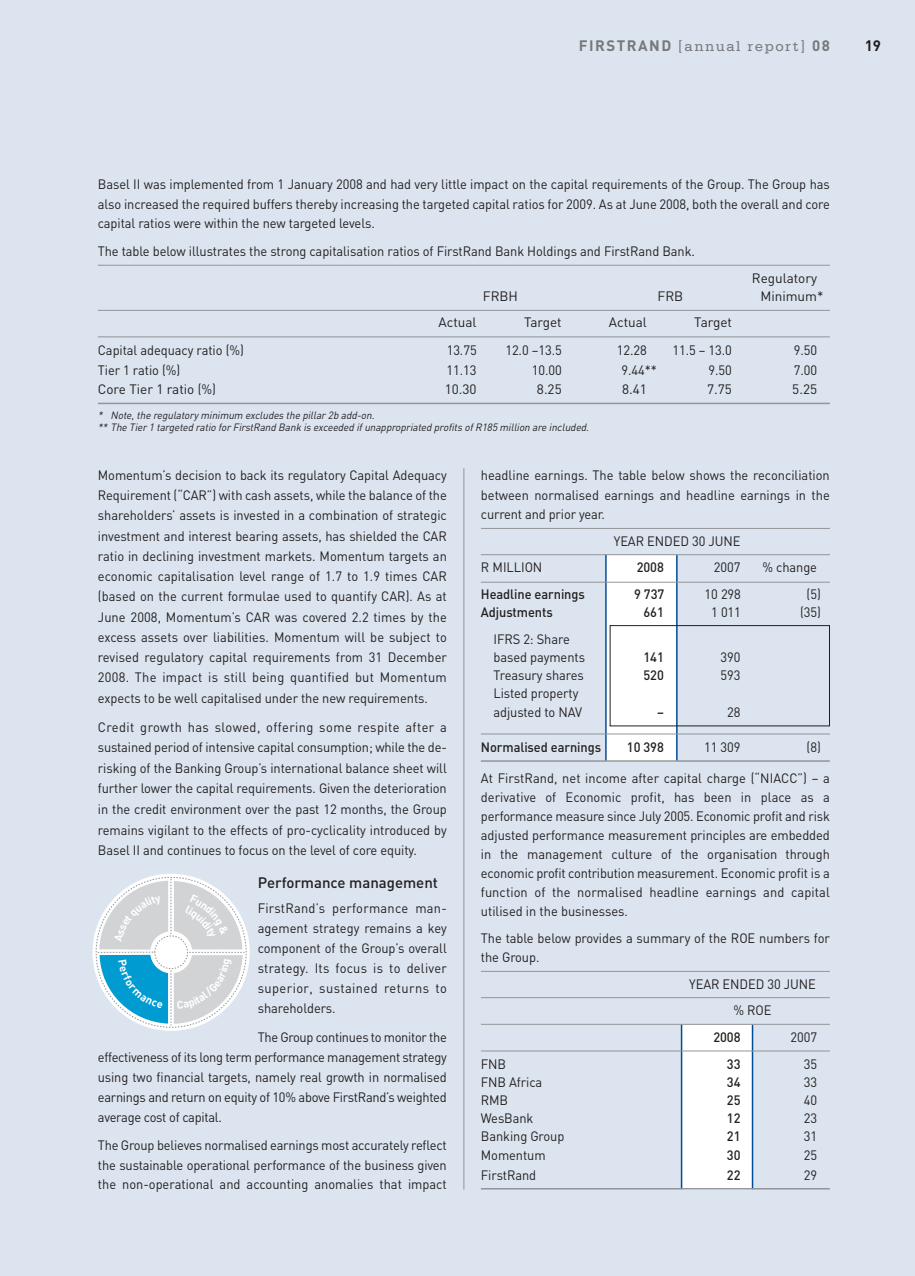
<style>
.page{position:relative;width:915px;height:1276px;background:#fff}
.page>*{position:absolute;margin:0;border:0;box-sizing:border-box;transform-origin:0 0}
.t1{font:15px "Serifa";letter-spacing:.1em;color:#77787b}
.t2{font:500 15px "DIN";color:#231f20}
.t3{font:700 15px "DIN";color:#231f20}
.t4{font:13.5px/20.2px "DIN";letter-spacing:-.005em;color:#231f20;text-align:justify;scale:.95 1}
.t5{font:13.5px "DIN";letter-spacing:-.005em;color:#231f20}
.t6{font:500 13.5px "DIN";letter-spacing:-.005em;color:#231f20;scale:.95 1}
.t7{font:italic 10.5px/12px "DIN";color:#231f20;scale:.95 1}
.s1{font-family:"DIN";font-weight:700}
</style>
<div class="page">
<div style="left:0;top:0;width:914px;height:1276px;background:#dbe4ef"></div>
<hr style="left:463px;top:468px;width:1px;height:721px;background:#939598">
<hr style="left:98px;top:265px;width:731px;height:1px;background:#939598">
<hr style="left:98px;top:310px;width:731px;height:1px;background:#939598">
<hr style="left:98px;top:336px;width:731px;height:1px;background:#939598">
<hr style="left:98px;top:403px;width:731px;height:1px;background:#939598">
<svg style="left:92px;top:873px;width:158px;height:158px"></svg>
<div style="left:681px;top:1024px;width:71px;height:165px;background:#fff"></div>
<hr style="left:680px;top:1024px;width:2px;height:165px;background:#004c98">
<hr style="left:751px;top:1024px;width:2px;height:165px;background:#004c98">
<div style="left:605px;top:555px;width:71px;height:206px;background:#fff"></div>
<hr style="left:605px;top:555px;width:1px;height:206px;background:#004c98">
<hr style="left:675px;top:555px;width:2px;height:206px;background:#004c98">
<div style="left:609px;top:625px;width:220px;height:101px;border:1px solid #231f20"></div>
<hr style="left:480px;top:528px;width:349px;height:1px;background:#939598">
<hr style="left:480px;top:554px;width:349px;height:1px;background:#939598">
<hr style="left:480px;top:582px;width:349px;height:1px;background:#939598">
<hr style="left:480px;top:733px;width:349px;height:1px;background:#939598">
<hr style="left:480px;top:760px;width:349px;height:2px;background:#939598">
<hr style="left:480px;top:971px;width:349px;height:1px;background:#939598">
<hr style="left:480px;top:997px;width:349px;height:1px;background:#939598">
<hr style="left:480px;top:1024px;width:349px;height:1px;background:#939598">
<hr style="left:480px;top:1050px;width:349px;height:1px;background:#939598">
<hr style="left:480px;top:1188px;width:349px;height:1px;background:#939598">
<svg style="left:98px;top:878px;width:146px;height:147px"></svg>
<p class="t1" style="left:578px;top:41px;width:252px"><span class="s1">FIRSTRAND</span> [annual report] <span class="s1">08</span></p>
<p class="t3" style="left:864px;top:40px;width:18px">19</p>
<p class="t4" style="left:98px;top:176px;width:771px;line-height:19.5px">Basel II was implemented from 1 January 2008 and had very little impact on the capital requirements of the Group. The Group has also increased the required buffers thereby increasing the targeted capital ratios for 2009. As at June 2008, both the overall and core capital ratios were within the new targeted levels.</p>
<p class="t4" style="left:98px;top:243px;width:629px">The table below illustrates the strong capitalisation ratios of FirstRand Bank Holdings and FirstRand Bank.</p>
<p class="t5" style="left:751px;top:273px;width:67px">Regulatory</p>
<p class="t5" style="left:483px;top:291px;width:37px">FRBH</p>
<p class="t5" style="left:657px;top:291px;width:27px">FRB</p>
<p class="t5" style="left:760px;top:291px;width:65px">Minimum*</p>
<p class="t5" style="left:438px;top:317px;width:40px">Actual</p>
<p class="t5" style="left:524px;top:317px;width:39px">Target</p>
<p class="t5" style="left:608px;top:317px;width:40px">Actual</p>
<p class="t5" style="left:694px;top:317px;width:39px">Target</p>
<p class="t4" style="left:98px;top:342px;width:155px">Capital adequacy ratio (%)</p>
<p class="t4" style="left:446px;top:342px;width:33px">13.75</p>
<p class="t4" style="left:505px;top:342px;width:61px">12.0 –13.5</p>
<p class="t4" style="left:616px;top:342px;width:33px">12.28</p>
<p class="t4" style="left:672px;top:342px;width:64px">11.5 – 13.0</p>
<p class="t4" style="left:793px;top:342px;width:26px">9.50</p>
<p class="t4" style="left:98px;top:361px;width:88px">Tier 1 ratio (%)</p>
<p class="t4" style="left:446px;top:361px;width:33px">11.13</p>
<p class="t4" style="left:531px;top:361px;width:33px">10.00</p>
<p class="t4" style="left:621px;top:361px;width:39px">9.44**</p>
<p class="t4" style="left:708px;top:361px;width:26px">9.50</p>
<p class="t4" style="left:793px;top:361px;width:26px">7.00</p>
<p class="t5" style="left:98px;top:384px;width:120px">Core Tier 1 ratio (%)</p>
<p class="t5" style="left:444px;top:384px;width:33px">10.30</p>
<p class="t5" style="left:536px;top:384px;width:26px">8.25</p>
<p class="t5" style="left:622px;top:384px;width:26px">8.41</p>
<p class="t5" style="left:707px;top:384px;width:26px">7.75</p>
<p class="t5" style="left:792px;top:384px;width:26px">5.25</p>
<p class="t7" style="left:98px;top:410px;width:520px">* Note,the regulatory minimum excludes the pillar 2b add-on.<br>** The Tier 1 targeted ratio for FirstRand Bank is exceeded ifunappropriated profits ofR185 million are included.</p>
<p class="t4" style="left:480px;top:467px;width:369px;line-height:19.6px">headline earnings. The table below shows the reconciliation between normalised earnings and headline earnings in the current and prior year.</p>
<p class="t4" style="left:613px;top:532px;width:135px">YEAR ENDED 30 JUNE</p>
<p class="t4" style="left:480px;top:559px;width:66px">R MILLION</p>
<p class="t6" style="left:636px;top:563px;width:30px">2008</p>
<p class="t4" style="left:713px;top:559px;width:29px">2007</p>
<p class="t4" style="left:762px;top:559px;width:59px">% change</p>
<p class="t6" style="left:480px;top:589px;width:111px">Headline earnings</p>
<p class="t6" style="left:634px;top:589px;width:33px">9 737</p>
<p class="t4" style="left:704px;top:586px;width:40px">10 298</p>
<p class="t4" style="left:806px;top:586px;width:16px">(5)</p>
<p class="t6" style="left:480px;top:608px;width:77px">Adjustments</p>
<p class="t6" style="left:643px;top:608px;width:23px">661</p>
<p class="t4" style="left:711px;top:604px;width:33px">1 011</p>
<p class="t4" style="left:799px;top:604px;width:23px">(35)</p>
<p class="t4" style="left:493px;top:631px;width:98px;line-height:18.1px">IFRS 2: Share based payments</p>
<p class="t4" style="left:98px;top:466px;width:369px">Momentum’s decision to back its regulatory Capital Adequacy Requirement (“CAR”) with cash assets, while the balance of the shareholders’ assets is invested in a combination of strategic investment and interest bearing assets, has shielded the CAR ratio in declining investment markets. Momentum targets an economic capitalisation level range of 1.7 to 1.9 times CAR (based on the current formulae used to quantify CAR). As at June 2008, Momentum’s CAR was covered 2.2 times by the excess assets over liabilities. Momentum will be subject to revised regulatory capital requirements from 31 December 2008. The impact is still being quantified but Momentum expects to be well capitalised under the new requirements.</p>
<p class="t4" style="left:98px;top:718px;width:369px">Credit growth has slowed, offering some respite after a sustained period of intensive capital consumption; while the de&shy;risking of the Banking Group’s international balance sheet will further lower the capital requirements. Given the deterioration in the credit environment over the past 12 months, the Group remains vigilant to the effects of pro-cyclicality introduced by Basel II and continues to focus on the level of core equity.</p>
<p class="t2" style="left:257px;top:877px;width:182px">Performance management</p>
<p class="t4" style="left:257px;top:899px;width:200px">FirstRand’s performance man&shy;agement strategy remains a key component of the Group’s overall strategy. Its focus is to deliver superior, sustained returns to shareholders.</p>
<p class="t4" style="left:98px;top:1028px;width:369px;text-indent:160px">The Group continues to monitor the effectiveness of its long term performance management strategy using two financial targets, namely real growth in normalised earnings and return on equity of 10% above FirstRand’s weighted average cost of capital.</p>
<p class="t4" style="left:98px;top:1137px;width:369px;line-height:19.5px">The Group believes normalised earnings most accurately reflect the sustainable operational performance of the business given the non-operational and accounting anomalies that impact</p>
<p class="t6" style="left:643px;top:652px;width:23px">141</p>
<p class="t4" style="left:720px;top:649px;width:23px">390</p>
<p class="t4" style="left:493px;top:667px;width:96px">Treasury shares</p>
<p class="t6" style="left:643px;top:670px;width:23px">520</p>
<p class="t4" style="left:720px;top:667px;width:23px">593</p>
<p class="t4" style="left:493px;top:686px;width:95px;line-height:18.1px">Listed property adjusted to NAV</p>
<p class="t6" style="left:656px;top:707px;width:9px">–</p>
<p class="t4" style="left:727px;top:703px;width:16px">28</p>
<p class="t6" style="left:480px;top:742px;width:128px">Normalised earnings</p>
<p class="t6" style="left:626px;top:742px;width:40px">10 398</p>
<p class="t4" style="left:704px;top:738px;width:40px">11 309</p>
<p class="t4" style="left:806px;top:738px;width:16px">(8)</p>
<p class="t4" style="left:480px;top:770px;width:369px;line-height:18.9px">At FirstRand, net income after capital charge (“NIACC”) – a derivative of Economic profit, has been in place as a performance measure since July 2005. Economic profit and risk adjusted performance measurement principles are embedded in the management culture of the organisation through economic profit contribution measurement. Economic profit is a function of the normalised headline earnings and capital utilised in the businesses.</p>
<p class="t4" style="left:480px;top:930px;width:369px;line-height:18.9px">The table below provides a summary of the ROE numbers for the Group.</p>
<p class="t4" style="left:689px;top:972px;width:135px;line-height:26.7px;text-align:center">YEAR ENDED 30 JUNE % ROE</p>
<p class="t6" style="left:713px;top:1032px;width:30px">2008</p>
<p class="t4" style="left:790px;top:1028px;width:29px">2007</p>
<p class="t4" style="left:480px;top:1055px;width:28px">FNB</p>
<p class="t6" style="left:726px;top:1059px;width:16px">33</p>
<p class="t4" style="left:803px;top:1055px;width:16px">35</p>
<p class="t4" style="left:480px;top:1073px;width:66px">FNB Africa</p>
<p class="t6" style="left:726px;top:1077px;width:16px">34</p>
<p class="t4" style="left:803px;top:1073px;width:16px">33</p>
<p class="t4" style="left:480px;top:1091px;width:30px">RMB</p>
<p class="t6" style="left:726px;top:1095px;width:16px">25</p>
<p class="t4" style="left:803px;top:1091px;width:16px">40</p>
<p class="t4" style="left:480px;top:1109px;width:57px">WesBank</p>
<p class="t6" style="left:726px;top:1113px;width:16px">12</p>
<p class="t4" style="left:803px;top:1109px;width:16px">23</p>
<p class="t4" style="left:480px;top:1128px;width:89px">Banking Group</p>
<p class="t6" style="left:726px;top:1131px;width:16px">21</p>
<p class="t4" style="left:803px;top:1128px;width:16px">31</p>
<p class="t4" style="left:480px;top:1146px;width:70px">Momentum</p>
<p class="t6" style="left:726px;top:1150px;width:16px">30</p>
<p class="t4" style="left:803px;top:1146px;width:16px">25</p>
<p class="t4" style="left:480px;top:1166px;width:60px">FirstRand</p>
<p class="t6" style="left:726px;top:1170px;width:16px">22</p>
<p class="t4" style="left:803px;top:1166px;width:16px">29</p>
</div>
